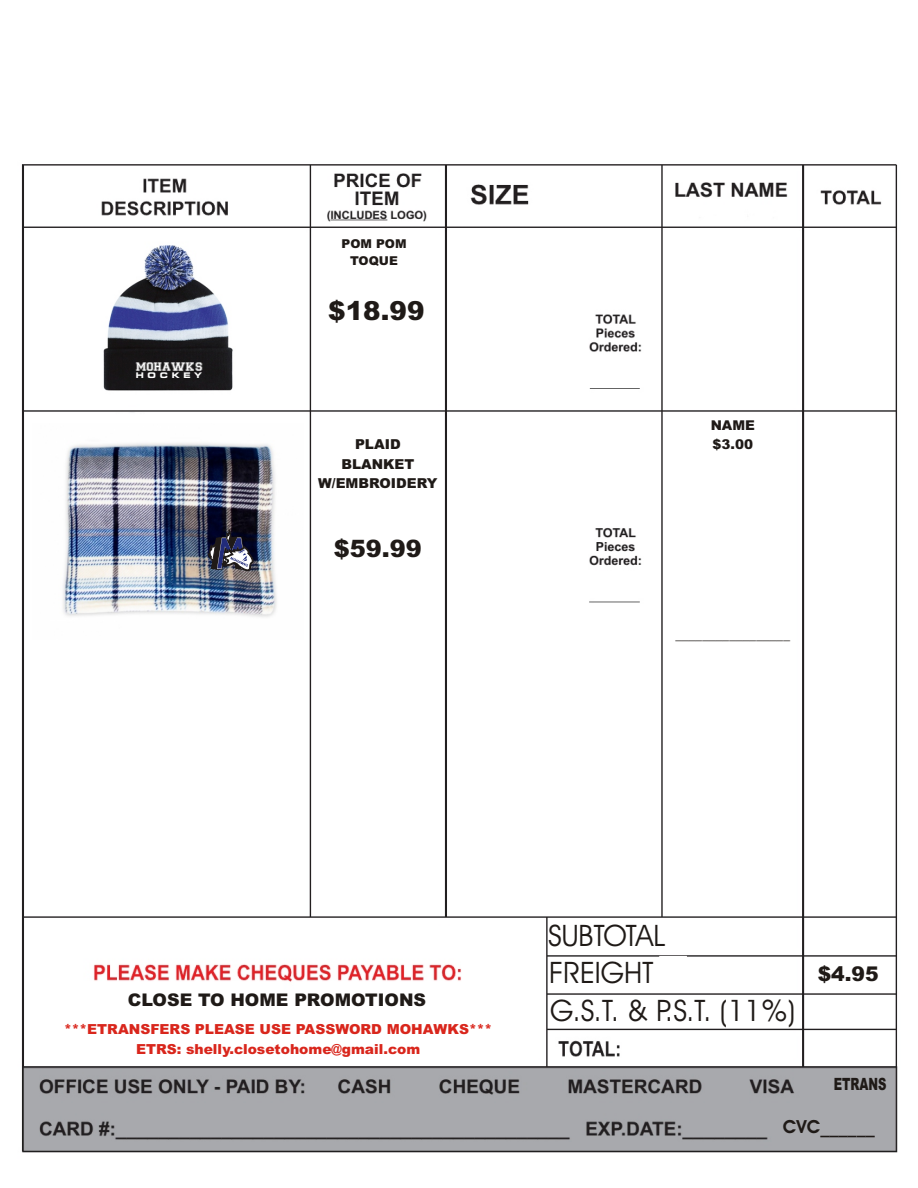
<style>
.page{position:relative;width:918px;height:1188px;background:#fff}
.page>*{position:absolute;margin:0;border:0;box-sizing:border-box;transform-origin:0 0}
.t1{font:29.7px/37.3px "Avant Garde Bk BT";color:#1f1a17}
.t2{font:900 26.25px "Arial";color:#1f1a17}
.t3{font:900 24px "Arial";color:#1f1a17}
.t4{font:900 20.25px "Arial";color:#1f1a17}
.t5{font:700 18.15px "Avant Garde Bk BT";color:#1f1a17}
.t6{font:900 17.4px "Arial";color:#1f1a17}
.t7{font:900 16.95px "Arial";color:#1f1a17;scale:.69 1}
.t8{font:900 13.8px/19.5px "Arial";color:#d9261c;text-align:center}
.t9{font:900 13.65px/19.4px "Arial";color:#1f1a17;text-align:center}
.t10{font:13.5px "Avant Garde Bk BT";color:#1f1a17}
.t11{font:900 13.5px/19px "Arial";color:#1f1a17}
.t12{font:12.75px "Varsity";color:#fff}
.t13{font:900 12.15px/17.2px "Arial";color:#1f1a17;text-align:center}
.t14{font:7.65px "Square 721 Bd Ex BT";letter-spacing:.49em;color:#fff}
</style>
<div class="page">
<img style="left:21px;top:164px;width:877px;height:989px">
<img style="left:32px;top:423px;width:271px;height:217px">
<svg style="left:207px;top:528px;width:48px;height:44px;background:#414155"></svg>
<img style="left:85px;top:234px;width:166px;height:166px">
<p class="t12" style="left:136px;top:359px;width:68px">MOHAWKS</p>
<p class="t14" style="left:136px;top:372px;width:68px">HOCKEY</p>
<p class="t13" style="left:342px;top:236px;width:67px">POM POM<br>TOQUE</p>
<h2 class="t2" style="left:328px;top:302px;width:98px">$18.99</h2>
<p class="t9" style="left:318px;top:436px;width:121px">PLAID<br>BLANKET<br>W/EMBROIDERY</p>
<h3 class="t3" style="left:334px;top:540px;width:90px">$59.99</h3>
<p class="t11" style="left:711px;top:417px;width:46px">NAME $3.00</p>
<p class="t10" style="left:675px;top:627px;width:116px">_________________</p>
<p class="t6" style="left:128px;top:994px;width:300px">CLOSE TO HOME PROMOTIONS</p>
<p class="t8" style="left:64px;top:1021px;width:429px">***ETRANSFERS PLEASE USE PASSWORD MOHAWKS***<br>ETRS: shelly.closetohome@gmail.com</p>
<h1 class="t1" style="left:548px;top:920px;width:249px">SUBTOTAL<br>FREIGHT<br>G.S.T. &amp; P.S.T. (11%)</h1>
<h3 class="t4" style="left:818px;top:966px;width:62px">$4.95</h3>
<p class="t7" style="left:834px;top:1078px;width:78px">ETRANS</p>
<h3 class="t5" style="left:783px;top:1119px;width:93px">CVC______</h3>
</div>
